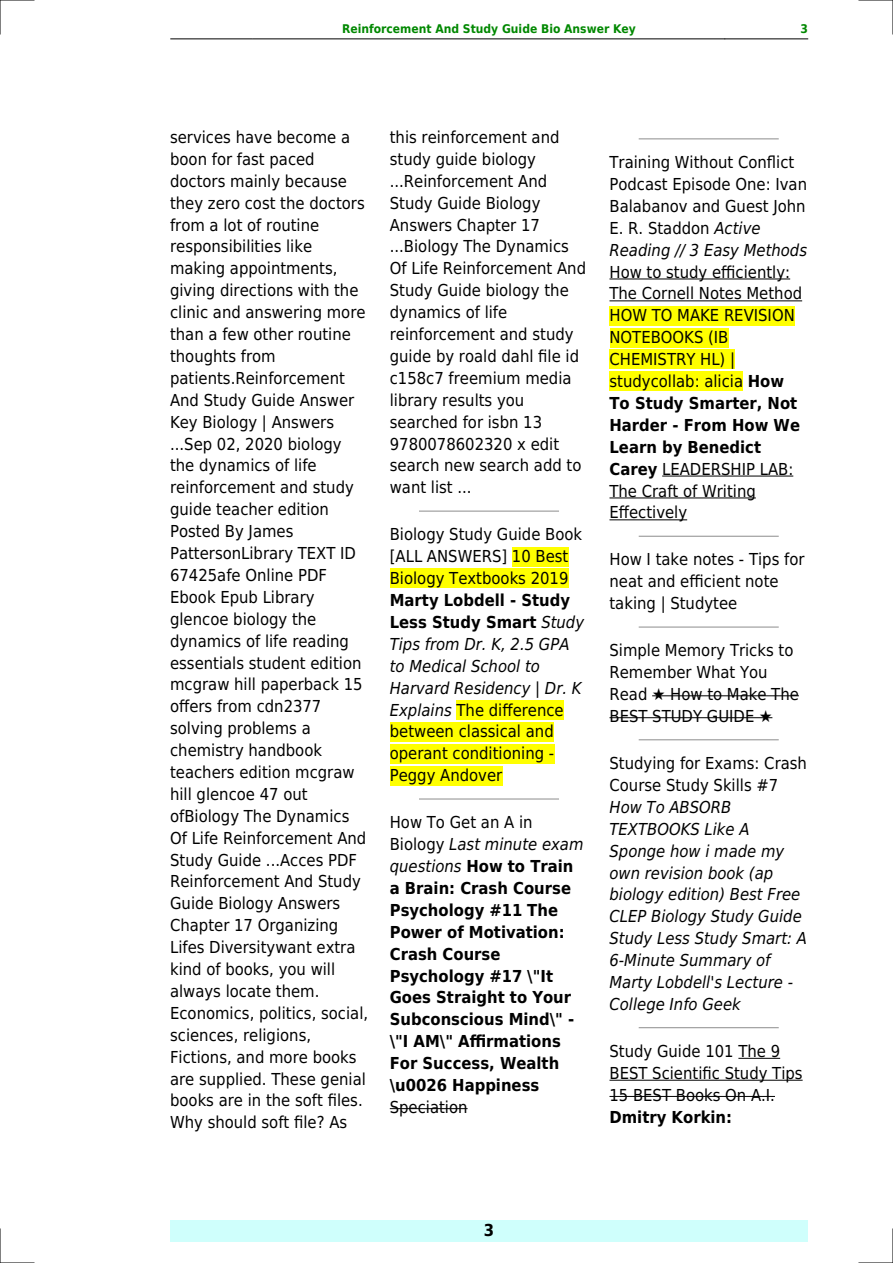
<style>
.page{position:relative;width:893px;height:1263px;background:#fff}
.page>*{position:absolute;margin:0;border:0;box-sizing:border-box;transform-origin:0 0}
.t1{font:16.5px/21.9px "DejaVu Sans Condensed";color:#000}
.t2{font:italic 16.5px/21.9px "DejaVu Sans Condensed";color:#000}
.t3{font:700 16.5px/21.9px "DejaVu Sans Condensed";color:#000}
.t4{font:700 12px "DejaVu Sans Condensed";color:#080}
.s1{font-weight:700;font-style:normal}
.s2{font-style:normal}
.s3{font-weight:400}
.s4{font-weight:400;font-style:italic}
.s5{font-style:italic}
.s6{font-weight:700}
</style>
<div class="page">
<hr style="left:170px;top:39px;width:83px;height:1px;background:#000">
<hr style="left:253px;top:39px;width:472px;height:1px;background:#000">
<hr style="left:725px;top:39px;width:83px;height:1px;background:#000">
<div style="left:170px;top:1220px;width:638px;height:22px;background:#cffffc"></div>
<hr style="left:420px;top:510px;width:138px;height:2px;background:#999">
<div style="left:512px;top:547px;width:56px;height:19px;background:#ff0"></div>
<div style="left:390px;top:569px;width:178px;height:19px;background:#ff0"></div>
<div style="left:457px;top:700px;width:107px;height:19px;background:#ff0"></div>
<div style="left:390px;top:722px;width:164px;height:19px;background:#ff0"></div>
<div style="left:390px;top:744px;width:164px;height:19px;background:#ff0"></div>
<div style="left:390px;top:766px;width:112px;height:19px;background:#ff0"></div>
<hr style="left:420px;top:798px;width:138px;height:1px;background:#999">
<hr style="left:390px;top:1108px;width:78px;height:1px;background:#000">
<hr style="left:639px;top:138px;width:139px;height:1px;background:#999">
<hr style="left:609px;top:279px;width:181px;height:1px;background:#000">
<hr style="left:609px;top:300px;width:193px;height:1px;background:#000">
<div style="left:609px;top:306px;width:186px;height:19px;background:#ff0"></div>
<div style="left:609px;top:328px;width:119px;height:19px;background:#ff0"></div>
<div style="left:609px;top:350px;width:126px;height:19px;background:#ff0"></div>
<div style="left:609px;top:372px;width:134px;height:19px;background:#ff0"></div>
<hr style="left:662px;top:476px;width:131px;height:1px;background:#000">
<hr style="left:609px;top:498px;width:147px;height:1px;background:#000">
<hr style="left:609px;top:519px;width:78px;height:1px;background:#000">
<hr style="left:639px;top:536px;width:139px;height:1px;background:#999">
<hr style="left:639px;top:626px;width:139px;height:2px;background:#999">
<hr style="left:652px;top:695px;width:147px;height:1px;background:#000">
<hr style="left:609px;top:717px;width:163px;height:1px;background:#000">
<hr style="left:639px;top:739px;width:139px;height:1px;background:#999">
<hr style="left:639px;top:1027px;width:139px;height:1px;background:#999">
<hr style="left:738px;top:1058px;width:42px;height:1px;background:#000">
<hr style="left:609px;top:1080px;width:194px;height:1px;background:#000">
<hr style="left:609px;top:1096px;width:166px;height:1px;background:#000">
<hr style="left:0;top:0;width:34px;height:1px;background:#000">
<hr style="left:859px;top:0;width:34px;height:1px;background:#000">
<hr style="left:0;top:1262px;width:34px;height:1px;background:#000">
<hr style="left:859px;top:1262px;width:34px;height:1px;background:#000">
<hr style="left:0;top:0;width:1px;height:34px;background:#000">
<hr style="left:0;top:1229px;width:1px;height:34px;background:#000">
<hr style="left:892px;top:0;width:1px;height:34px;background:#000">
<hr style="left:892px;top:1229px;width:1px;height:34px;background:#000">
<svg style="left:653px;top:695px;width:11px;height:2px"></svg>
<svg style="left:760px;top:717px;width:11px;height:2px"></svg>
<p class="t4" style="left:342px;top:21px;width:295px">Reinforcement And Study Guide Bio Answer Key</p>
<p class="t4" style="left:800px;top:21px;width:9px">3</p>
<p class="t1" style="left:170px;top:126px;width:200px">services have become a boon for fast paced doctors mainly because they zero cost the doctors from a lot of routine responsibilities like making appointments, giving directions with the clinic and answering more than a few other routine thoughts from patients.Reinforcement<br>And Study Guide Answer<br>Key Biology | Answers ...Sep 02, 2020 biology the dynamics of life reinforcement and study guide teacher edition<br>Posted By James<br>PattersonLibrary TEXT ID<br>67425afe Online PDF<br>Ebook Epub Library glencoe biology the dynamics of life reading essentials student edition mcgraw hill paperback 15 offers from cdn2377 solving problems a chemistry handbook teachers edition mcgraw hill glencoe 47 out ofBiology The Dynamics<br>Of Life Reinforcement And<br>Study Guide ...Acces PDF<br>Reinforcement And Study<br>Guide Biology Answers<br>Chapter 17 Organizing<br>Lifes Diversitywant extra kind of books, you will always locate them.<br>Economics, politics, social, sciences, religions,<br>Fictions, and more books are supplied. These genial books are in the soft files.<br>Why should soft file? As</p>
<p class="t1" style="left:390px;top:126px;width:198px">this reinforcement and study guide biology ...Reinforcement And<br>Study Guide Biology<br>Answers Chapter 17 ...Biology The Dynamics<br>Of Life Reinforcement And<br>Study Guide biology the dynamics of life reinforcement and study guide by roald dahl file id c158c7 freemium media library results you searched for isbn 13<br>9780078602320 x edit search new search add to want list ...</p>
<p class="t1" style="left:390px;top:524px;width:194px">Biology Study Guide Book [ALL ANSWERS] 10 Best<br>Biology Textbooks 2019</p>
<p class="t2" style="left:390px;top:589px;width:196px"><span class="s1">Marty Lobdell - Study<br>Less Study Smart</span> Study<br>Tips from Dr. K, 2.5 GPA to Medical School to<br>Harvard Residency | Dr. K<br>Explains <span class="s2">The difference between classical and operant conditioning -<br>Peggy Andover</span></p>
<p class="t3" style="left:390px;top:811px;width:195px"><span class="s3">How To Get an A in<br>Biology</span> <span class="s4">Last minute exam questions</span> How to Train a Brain: Crash Course<br>Psychology #11 The<br>Power of Motivation:<br>Crash Course<br>Psychology #17 \"It<br>Goes Straight to Your<br>Subconscious Mind\" - \"I AM\" Affirmations<br>For Success, Wealth \u0026 Happiness</p>
<p class="t1" style="left:390px;top:1096px;width:79px">Speciation</p>
<p class="t1" style="left:609px;top:151px;width:199px">Training Without Conflict<br>Podcast Episode One: Ivan<br>Balabanov and Guest John<br>E. R. Staddon <span class="s5">Active<br>Reading // 3 Easy Methods</span></p>
<p class="t1" style="left:609px;top:261px;width:194px">How to study efficiently:<br>The Cornell Notes Method<br>HOW TO MAKE REVISION<br>NOTEBOOKS (IB<br>CHEMISTRY HL) | studycollab: alicia <span class="s6">How<br>To Study Smarter, Not<br>Harder - From How We<br>Learn by Benedict<br>Carey</span> LEADERSHIP LAB:<br>The Craft of Writing<br>Effectively</p>
<p class="t1" style="left:609px;top:549px;width:197px">How I take notes - Tips for neat and efficient note taking | Studytee</p>
<p class="t1" style="left:609px;top:640px;width:185px">Simple Memory Tricks to<br>Remember What You<br>Read</p>
<p class="t1" style="left:609px;top:683px;width:191px;text-indent:61px">How to Make The<br>BEST STUDY GUIDE</p>
<p class="t1" style="left:609px;top:752px;width:199px">Studying for Exams: Crash<br>Course Study Skills #7</p>
<p class="t2" style="left:609px;top:796px;width:199px">How To ABSORB<br>TEXTBOOKS Like A<br>Sponge how i made my own revision book (ap biology edition) Best Free<br>CLEP Biology Study Guide<br>Study Less Study Smart: A<br>6-Minute Summary of<br>Marty Lobdell's Lecture -<br>College Info Geek</p>
<p class="t1" style="left:609px;top:1040px;width:195px">Study Guide 101 The 9<br>BEST Scientific Study Tips<br>15 BEST Books On A.I.</p>
<p class="t3" style="left:609px;top:1106px;width:124px">Dmitry Korkin:</p>
<p class="t3" style="left:484px;top:1220px;width:12px">3</p>
</div>
